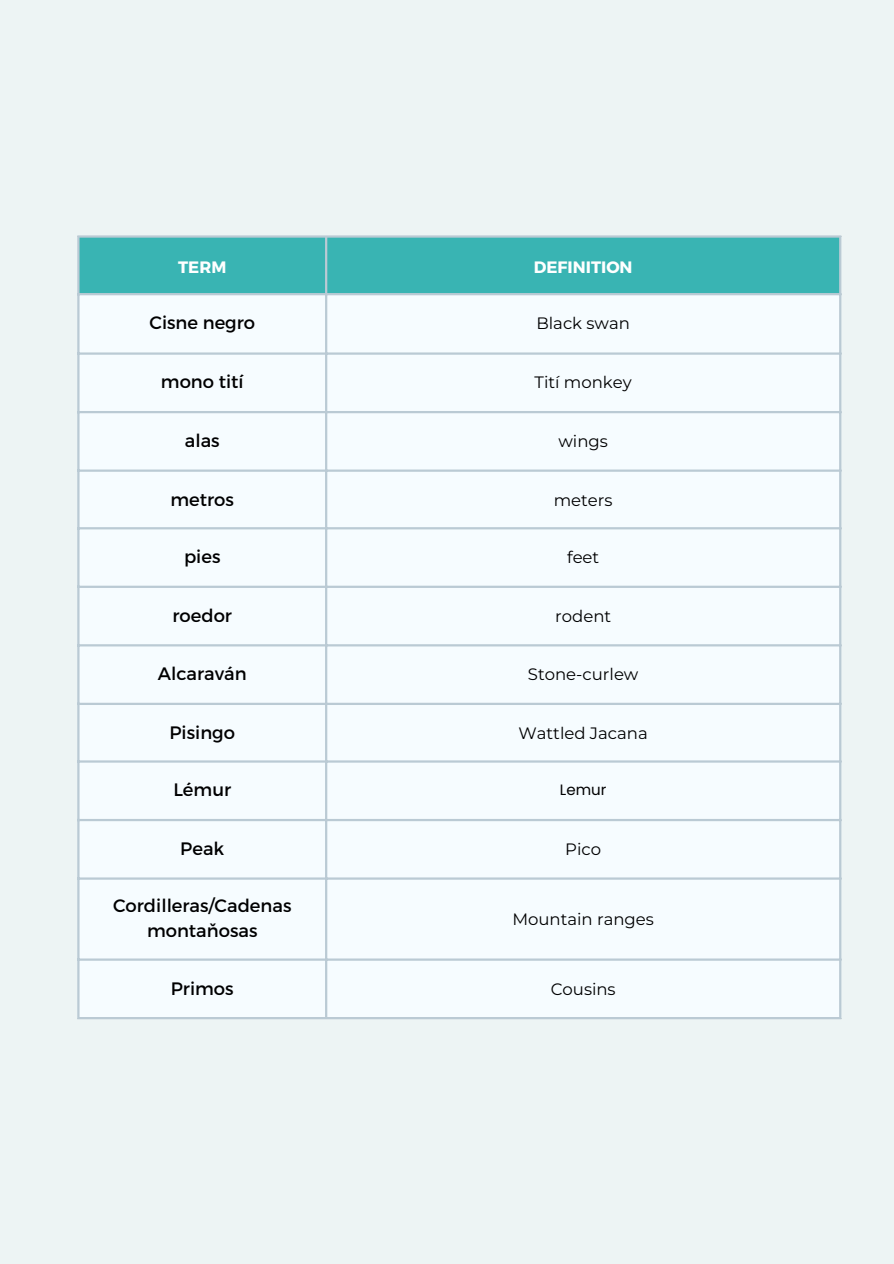
<style>
.page{position:relative;width:894px;height:1264px;background:#fff}
.page>*{position:absolute;margin:0;border:0;box-sizing:border-box;transform-origin:0 0}
.t1{font:18px/24.8px "Montserrat";color:#000;text-align:center}
.t2{font:16.5px "Montserrat";color:#000}
.t3{font:700 16.5px "Montserrat";color:#fff}
.t4{font:15px "Poppins";color:#000}
</style>
<div class="page">
<div style="left:0;top:0;width:893px;height:1263px;background:#edf4f4"></div>
<div style="left:79px;top:238px;width:759px;height:55px;background:#39b4b3"></div>
<div style="left:79px;top:295px;width:759px;height:722px;background:#f6fcff"></div>
<hr style="left:77px;top:238px;width:2px;height:779px;background:#bacad4">
<hr style="left:325px;top:238px;width:2px;height:779px;background:#bacad4">
<hr style="left:838px;top:238px;width:3px;height:779px;background:#bacad4">
<hr style="left:77px;top:235px;width:764px;height:3px;background:#bacad4">
<hr style="left:77px;top:293px;width:764px;height:2px;background:#bacad4">
<hr style="left:77px;top:352px;width:764px;height:3px;background:#bacad4">
<hr style="left:77px;top:411px;width:764px;height:2px;background:#bacad4">
<hr style="left:77px;top:469px;width:764px;height:3px;background:#bacad4">
<hr style="left:77px;top:527px;width:764px;height:2px;background:#bacad4">
<hr style="left:77px;top:585px;width:764px;height:3px;background:#bacad4">
<hr style="left:77px;top:644px;width:764px;height:2px;background:#bacad4">
<hr style="left:77px;top:702px;width:764px;height:3px;background:#bacad4">
<hr style="left:77px;top:760px;width:764px;height:2px;background:#bacad4">
<hr style="left:77px;top:819px;width:764px;height:2px;background:#bacad4">
<hr style="left:77px;top:877px;width:764px;height:2px;background:#bacad4">
<hr style="left:77px;top:958px;width:764px;height:2px;background:#bacad4">
<hr style="left:77px;top:1017px;width:764px;height:2px;background:#bacad4">
<p class="t3" style="left:178px;top:256px;width:50px">TERM</p>
<p class="t3" style="left:533px;top:256px;width:100px">DEFINITION</p>
<p class="t1" style="left:149px;top:309px;width:107px">Cisne negro</p>
<p class="t2" style="left:536px;top:313px;width:95px">Black swan</p>
<p class="t1" style="left:161px;top:369px;width:84px">mono tití</p>
<p class="t2" style="left:534px;top:372px;width:99px">Tití monkey</p>
<p class="t1" style="left:185px;top:427px;width:36px">alas</p>
<p class="t2" style="left:558px;top:431px;width:51px">wings</p>
<p class="t1" style="left:170px;top:486px;width:65px">metros</p>
<p class="t2" style="left:553px;top:489px;width:60px">meters</p>
<p class="t1" style="left:184px;top:543px;width:38px">pies</p>
<p class="t2" style="left:567px;top:547px;width:34px">feet</p>
<p class="t1" style="left:172px;top:602px;width:61px">roedor</p>
<p class="t2" style="left:555px;top:605px;width:57px">rodent</p>
<p class="t1" style="left:158px;top:660px;width:90px">Alcaraván</p>
<p class="t2" style="left:528px;top:664px;width:112px">Stone-curlew</p>
<p class="t1" style="left:169px;top:719px;width:67px">Pisingo</p>
<p class="t2" style="left:518px;top:722px;width:131px">Wattled Jacana</p>
<p class="t1" style="left:173px;top:776px;width:59px">Lémur</p>
<p class="t4" style="left:560px;top:779px;width:48px">Lemur</p>
<p class="t1" style="left:180px;top:835px;width:45px">Peak</p>
<p class="t2" style="left:565px;top:839px;width:37px">Pico</p>
<p class="t1" style="left:113px;top:892px;width:180px">Cordilleras/Cadenas montaňosas</p>
<p class="t2" style="left:512px;top:908px;width:143px">Mountain ranges</p>
<p class="t1" style="left:171px;top:974px;width:64px">Primos</p>
<p class="t2" style="left:550px;top:978px;width:66px">Cousins</p>
</div>
